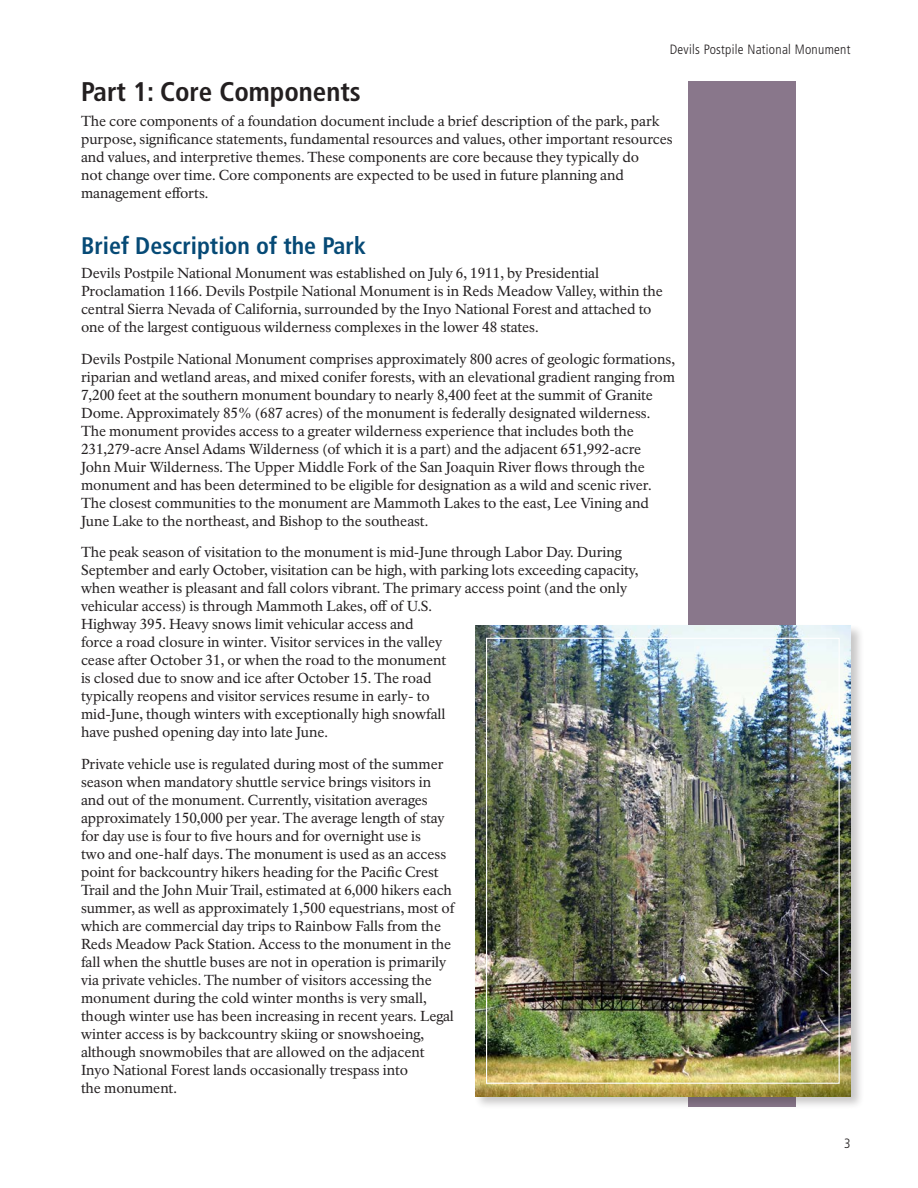
<style>
.page{position:relative;width:918px;height:1188px;background:#fff}
.page>*{position:absolute;margin:0;border:0;box-sizing:border-box;transform-origin:0 0}
.H1_Black{font:700 condensed 27px "Frutiger LT Std";color:#231f20}
.H2_Color1{font:700 condensed 24px "Frutiger LT Std";color:#064a76}
.BODY{font:14.25px/18px "NPS Rawlinson OT";letter-spacing:-.005em;color:#231f20}
.t1{font:300 condensed 13.5px "Frutiger LT Std";letter-spacing:.02em;color:#231f20}
</style>
<div class="page">
<div style="left:688px;top:81px;width:108px;height:1026px;background:#89778b"></div>
<div style="left:473px;top:624px;width:391px;height:486px;background:#231f20;opacity:.25"></div>
<img style="left:475px;top:625px;width:375px;height:471px">
<div style="left:486px;top:638px;width:354px;height:446px;border:1px solid #fff"></div>
<p class="t1" style="left:670px;top:42px;width:182px">Devils Postpile National Monument</p>
<p class="H1_Black" style="left:81px;top:76px;width:281px">Part 1: Core Components</p>
<p class="BODY" style="left:81px;top:112px;width:593px">The core components of a foundation document include a brief description of the park, park purpose, significance statements, fundamental resources and values, other important resources and values, and interpretive themes. These components are core because they typically do<br>not change over time. Core components are expected to be used in future planning and management efforts.</p>
<p class="H2_Color1" style="left:81px;top:231px;width:287px">Brief Description of the Park</p>
<p class="BODY" style="left:81px;top:264px;width:583px">Devils Postpile National Monument was established on July 6, 1911, by Presidential Proclamation 1166. Devils Postpile National Monument is in Reds Meadow Valley, within the central Sierra Nevada of California, surrounded by the Inyo National Forest and attached to one of the largest contiguous wilderness complexes in the lower 48 states.</p>
<p class="BODY" style="left:81px;top:350px;width:596px">Devils Postpile National Monument comprises approximately 800 acres of geologic formations, riparian and wetland areas, and mixed conifer forests, with an elevational gradient ranging from 7,200 feet at the southern monument boundary to nearly 8,400 feet at the summit of Granite Dome. Approximately 85% (687 acres) of the monument is federally designated wilderness.<br>The monument provides access to a greater wilderness experience that includes both the 231,279-acre Ansel Adams Wilderness (of which it is a part) and the adjacent 651,992-acre<br>John Muir Wilderness. The Upper Middle Fork of the San Joaquin River flows through the monument and has been determined to be eligible for designation as a wild and scenic river.<br>The closest communities to the monument are Mammoth Lakes to the east, Lee Vining and June Lake to the northeast, and Bishop to the southeast.</p>
<p class="BODY" style="left:81px;top:543px;width:559px">The peak season of visitation to the monument is mid-June through Labor Day. During September and early October, visitation can be high, with parking lots exceeding capacity, when weather is pleasant and fall colors vibrant. The primary access point (and the only vehicular access) is through Mammoth Lakes, off of U.S.<br>Highway 395. Heavy snows limit vehicular access and<br>force a road closure in winter. Visitor services in the valley<br>cease after October 31, or when the road to the monument<br>is closed due to snow and ice after October 15. The road<br>typically reopens and visitor services resume in early- to<br>mid-June, though winters with exceptionally high snowfall<br>have pushed opening day into late June.</p>
<p class="BODY" style="left:81px;top:755px;width:375px">Private vehicle use is regulated during most of the summer season when mandatory shuttle service brings visitors in and out of the monument. Currently, visitation averages approximately 150,000 per year. The average length of stay for day use is four to five hours and for overnight use is<br>two and one-half days. The monument is used as an access point for backcountry hikers heading for the Pacific Crest Trail and the John Muir Trail, estimated at 6,000 hikers each summer, as well as approximately 1,500 equestrians, most of which are commercial day trips to Rainbow Falls from the Reds Meadow Pack Station. Access to the monument in the fall when the shuttle buses are not in operation is primarily via private vehicles. The number of visitors accessing the monument during the cold winter months is very small, though winter use has been increasing in recent years. Legal winter access is by backcountry skiing or snowshoeing, although snowmobiles that are allowed on the adjacent Inyo National Forest lands occasionally trespass into<br>the monument.</p>
<p class="t1" style="left:844px;top:1135px;width:8px">3</p>
</div>
